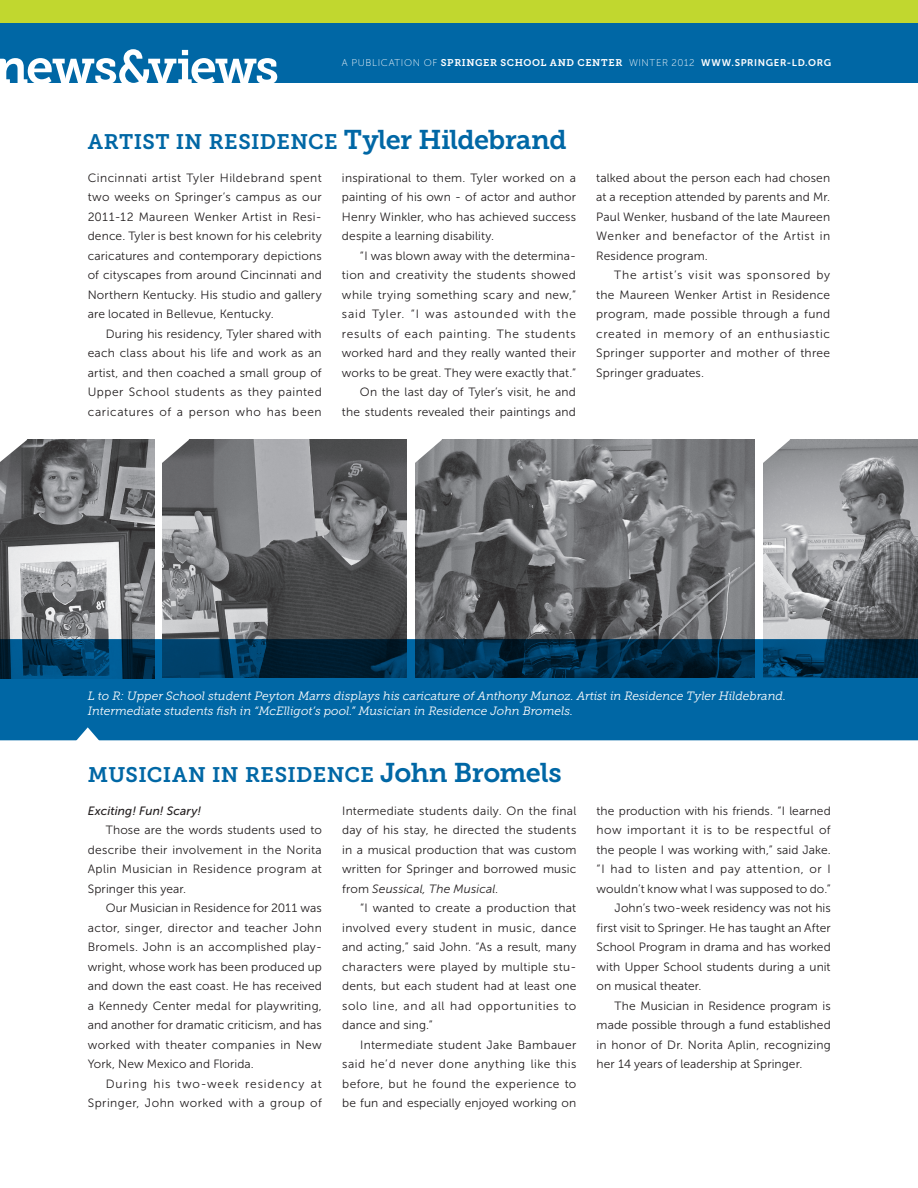
<style>
.page{position:relative;width:918px;height:1188px;background:#fff}
.page>*{position:absolute;margin:0;border:0;box-sizing:border-box;transform-origin:0 0}
.t1{font:21px "Museo Slab 700";color:#0067a5}
.t2{font:12px/19.5px "Museo Sans 300";letter-spacing:.015em;color:#231f20;text-align:justify}
.t3{font:italic 12px/15px "Museo Slab 300";color:#fff}
.t4{font:12px/19.5px "Museo Sans 300";letter-spacing:.045em;color:#231f20;text-align:right}
.t5{font:12px "Museo Sans 300";letter-spacing:.05em;color:#231f20}
.t6{font:italic 12px "Museo Sans 500";letter-spacing:.01em;color:#231f20}
.t7{font:9.75px "Museo Sans 100";letter-spacing:.065em;color:#fff}
.s1{font-family:"Museo Slab 700"}
.s2{font-family:"Museo Sans 700"}
.s3{font-size:27px}
.s4{font-style:italic}
</style>
<div class="page">
<div style="left:0;top:0;width:918px;height:82px;background:#0067a5"></div>
<div style="left:0;top:0;width:918px;height:23px;background:#c1d72f"></div>
<svg style="left:0;top:49px;width:277px;height:34px"></svg>
<img style="left:763px;top:440px;width:155px;height:199px">
<img style="left:416px;top:440px;width:339px;height:199px">
<img style="left:0;top:440px;width:154px;height:199px">
<img style="left:163px;top:440px;width:244px;height:199px">
<svg style="left:0;top:639px;width:918px;height:101px;background:#005183"></svg>
<svg style="left:75px;top:727px;width:25px;height:14px"></svg>
<svg style="left:415px;top:439px;width:27px;height:25px"></svg>
<svg style="left:763px;top:439px;width:27px;height:25px"></svg>
<svg style="left:162px;top:439px;width:27px;height:25px"></svg>
<svg style="left:0;top:439px;width:27px;height:39px"></svg>
<p class="t7" style="left:342px;top:57px;width:491px">A PUBLICATION OF <span class="s1">SPRINGER SCHOOL AND CENTER</span> WINTER 2012 <span class="s2">WWW.SPRINGER-LD.ORG</span></p>
<h1 class="t1" style="left:88px;top:129px;width:481px">ARTIST IN RESIDENCE <span class="s3">Tyler Hildebrand</span></h1>
<p class="t2" style="left:88px;top:168px;width:236px">Cincinnati artist Tyler Hildebrand spent two weeks on Springer’s campus as our 2011-12 Maureen Wenker Artist in Resi&shy;dence. Tyler is best known for his celebrity caricatures and contemporary depictions of cityscapes from around Cincinnati and Northern Kentucky. His studio and gallery are located in Bellevue, Kentucky.</p>
<p class="t2" style="left:88px;top:324px;width:236px;text-indent:18px">During his residency, Tyler shared with each class about his life and work as an artist, and then coached a small group of Upper School students as they painted caricatures of a person who has been</p>
<p class="t2" style="left:342px;top:168px;width:235px">inspirational to them. Tyler worked on a painting of his own - of actor and author Henry Winkler, who has achieved success despite a learning disability.</p>
<p class="t2" style="left:342px;top:246px;width:236px;text-align:right">“I was blown away with the determina&shy;tion and creativity the students showed while trying something scary and new,” said Tyler. “I was astounded with the results of each painting. The students worked hard and they really wanted their works to be great. They were exactly that.” On the last day of Tyler’s visit, he and the students revealed their paintings and</p>
<p class="t2" style="left:596px;top:168px;width:235px">talked about the person each had chosen at a reception attended by parents and Mr.<br>Paul Wenker, husband of the late Maureen Wenker and benefactor of the Artist in Residence program.</p>
<p class="t2" style="left:596px;top:265px;width:236px;text-indent:18px">The artist’s visit was sponsored by the Maureen Wenker Artist in Residence program, made possible through a fund created in memory of an enthusiastic Springer supporter and mother of three Springer graduates.</p>
<p class="t3" style="left:88px;top:689px;width:700px">L to R: Upper School student Peyton Marrs displays his caricature of Anthony Munoz. Artist in Residence Tyler Hildebrand.<br>Intermediate students fish in “McElligot’s pool.” Musician in Residence John Bromels.</p>
<h1 class="t1" style="left:88px;top:763px;width:476px">MUSICIAN IN RESIDENCE <span class="s3">John Bromels</span></h1>
<p class="t6" style="left:88px;top:804px;width:115px">Exciting! Fun! Scary!</p>
<p class="t2" style="left:88px;top:821px;width:236px;text-indent:18px">Those are the words students used to describe their involvement in the Norita Aplin Musician in Residence program at Springer this year.</p>
<p class="t2" style="left:88px;top:899px;width:236px;text-indent:18px">Our Musician in Residence for 2011 was actor, singer, director and teacher John Bromels. John is an accomplished play&shy;wright, whose work has been produced up and down the east coast. He has received a Kennedy Center medal for playwriting, and another for dramatic criticism, and has worked with theater companies in New York, New Mexico and Florida.</p>
<p class="t4" style="left:88px;top:1074px;width:236px">During his two-week residency at<br>Springer, John worked with a group of</p>
<p class="t2" style="left:342px;top:801px;width:236px">Intermediate students daily. On the final day of his stay, he directed the students in a musical production that was custom written for Springer and borrowed music from <span class="s4">Seussical, The Musical</span>.</p>
<p class="t2" style="left:342px;top:899px;width:236px;text-indent:18px">“I wanted to create a production that involved every student in music, dance and acting,” said John. “As a result, many characters were played by multiple stu&shy;dents, but each student had at least one solo line, and all had opportunities to dance and sing.”</p>
<p class="t2" style="left:342px;top:1035px;width:236px;text-indent:18px">Intermediate student Jake Bambauer said he’d never done anything like this before, but he found the experience to be fun and especially enjoyed working on</p>
<p class="t2" style="left:597px;top:801px;width:236px">the production with his friends. “I learned</p>
<p class="t4" style="left:597px;top:821px;width:236px">how important it is to be respectful of</p>
<p class="t2" style="left:597px;top:840px;width:236px">the people I was working with,” said Jake.</p>
<p class="t5" style="left:597px;top:863px;width:236px">“I had to listen and pay attention, or I</p>
<p class="t2" style="left:597px;top:879px;width:236px">wouldn’t know what I was supposed to do.”</p>
<p class="t2" style="left:615px;top:899px;width:218px">John’s two-week residency was not his</p>
<p class="t2" style="left:597px;top:918px;width:236px">first visit to Springer. He has taught an After</p>
<p class="t2" style="left:597px;top:938px;width:236px">School Program in drama and has worked</p>
<p class="t2" style="left:597px;top:957px;width:236px">with Upper School students during a unit</p>
<p class="t2" style="left:597px;top:977px;width:106px">on musical theater.</p>
<p class="t2" style="left:615px;top:996px;width:218px">The Musician in Residence program is</p>
<p class="t2" style="left:597px;top:1016px;width:236px">made possible through a fund established</p>
<p class="t2" style="left:597px;top:1035px;width:236px">in honor of Dr. Norita Aplin, recognizing</p>
<p class="t2" style="left:597px;top:1055px;width:207px">her 14 years of leadership at Springer.</p>
</div>
